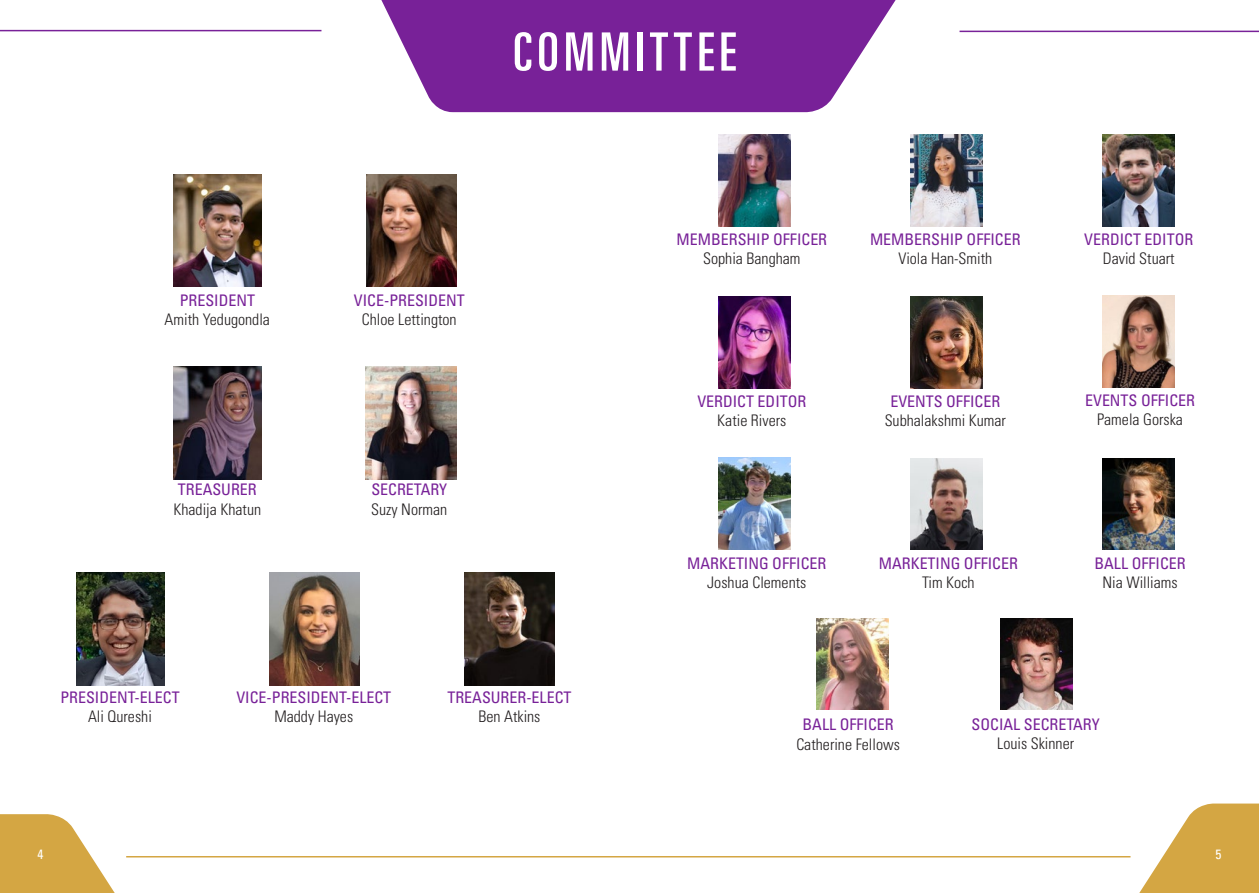
<style>
.page{position:relative;width:1259px;height:893px;background:#fff}
.page>*{position:absolute;margin:0;border:0;box-sizing:border-box;transform-origin:0 0}
.t1{font:ultra-condensed 52.95px "Univers LT Std";letter-spacing:.1em;color:#fff}
.t2{font:condensed 15.9px "Univers LT Std";color:#782198}
.t3{font:300 condensed 15.9px "Univers LT Std";color:#231f20}
.t4{font:condensed 13.5px "Univers LT Std";color:#fff}
</style>
<div class="page">
<svg style="left:0;top:814px;width:340px;height:79px"></svg>
<img style="left:77px;top:572px;width:88px;height:113px">
<img style="left:269px;top:572px;width:91px;height:113px">
<img style="left:464px;top:572px;width:91px;height:113px">
<img style="left:173px;top:174px;width:88px;height:113px">
<img style="left:366px;top:174px;width:90px;height:113px">
<img style="left:173px;top:367px;width:88px;height:112px">
<img style="left:366px;top:367px;width:90px;height:113px">
<hr style="left:126px;top:856px;width:1004px;height:1px;background:#d4a643">
<svg style="left:928px;top:803px;width:331px;height:90px"></svg>
<img style="left:910px;top:458px;width:72px;height:92px">
<img style="left:1103px;top:458px;width:71px;height:92px">
<img style="left:718px;top:296px;width:72px;height:92px">
<img style="left:1103px;top:295px;width:71px;height:92px">
<img style="left:910px;top:296px;width:72px;height:92px">
<img style="left:718px;top:457px;width:72px;height:92px">
<img style="left:718px;top:135px;width:72px;height:92px">
<img style="left:910px;top:135px;width:72px;height:92px">
<img style="left:1103px;top:135px;width:71px;height:92px">
<img style="left:1000px;top:618px;width:72px;height:92px">
<img style="left:816px;top:618px;width:72px;height:92px">
<hr style="left:959px;top:31px;width:300px;height:1px;background:#782198">
<hr style="left:0;top:30px;width:321px;height:1px;background:#782198">
<svg style="left:228px;top:0;width:873px;height:112px;fill:#782198"></svg>
<h1 class="t1" style="left:513px;top:22px;width:224px">COMMITTEE</h1>
<p class="t2" style="left:180px;top:290px;width:77px">PRESIDENT</p>
<p class="t3" style="left:165px;top:310px;width:107px">Amith Yedugondla</p>
<p class="t2" style="left:178px;top:480px;width:80px">TREASURER</p>
<p class="t3" style="left:173px;top:499px;width:89px">Khadija Khatun</p>
<p class="t2" style="left:354px;top:290px;width:112px">VICE-PRESIDENT</p>
<p class="t3" style="left:362px;top:310px;width:96px">Chloe Lettington</p>
<p class="t2" style="left:371px;top:480px;width:77px">SECRETARY</p>
<p class="t3" style="left:371px;top:499px;width:78px">Suzy Norman</p>
<p class="t2" style="left:60px;top:687px;width:121px">PRESIDENT-ELECT</p>
<p class="t3" style="left:88px;top:707px;width:65px">Ali Qureshi</p>
<p class="t4" style="left:37px;top:846px;width:7px">4</p>
<p class="t2" style="left:236px;top:687px;width:156px">VICE-PRESIDENT-ELECT</p>
<p class="t3" style="left:274px;top:707px;width:80px">Maddy Hayes</p>
<p class="t2" style="left:447px;top:687px;width:126px">TREASURER-ELECT</p>
<p class="t3" style="left:478px;top:707px;width:63px">Ben Atkins</p>
<p class="t2" style="left:676px;top:230px;width:152px">MEMBERSHIP OFFICER</p>
<p class="t3" style="left:703px;top:249px;width:99px">Sophia Bangham</p>
<p class="t2" style="left:870px;top:230px;width:152px">MEMBERSHIP OFFICER</p>
<p class="t3" style="left:898px;top:249px;width:95px">Viola Han-Smith</p>
<p class="t2" style="left:697px;top:391px;width:110px">VERDICT EDITOR</p>
<p class="t3" style="left:717px;top:411px;width:71px">Katie Rivers</p>
<p class="t2" style="left:890px;top:391px;width:111px">EVENTS OFFICER</p>
<p class="t3" style="left:884px;top:411px;width:123px">Subhalakshmi Kumar</p>
<p class="t2" style="left:1084px;top:230px;width:110px">VERDICT EDITOR</p>
<p class="t3" style="left:1103px;top:249px;width:73px">David Stuart</p>
<p class="t2" style="left:1085px;top:390px;width:111px">EVENTS OFFICER</p>
<p class="t3" style="left:1097px;top:410px;width:87px">Pamela Gorska</p>
<p class="t2" style="left:687px;top:553px;width:141px">MARKETING OFFICER</p>
<p class="t3" style="left:707px;top:573px;width:101px">Joshua Clements</p>
<p class="t2" style="left:879px;top:553px;width:141px">MARKETING OFFICER</p>
<p class="t3" style="left:922px;top:573px;width:54px">Tim Koch</p>
<p class="t2" style="left:1094px;top:553px;width:93px">BALL OFFICER</p>
<p class="t3" style="left:1102px;top:573px;width:77px">Nia Williams</p>
<p class="t2" style="left:802px;top:715px;width:93px">BALL OFFICER</p>
<p class="t3" style="left:796px;top:734px;width:105px">Catherine Fellows</p>
<p class="t2" style="left:971px;top:714px;width:130px">SOCIAL SECRETARY</p>
<p class="t3" style="left:997px;top:734px;width:79px">Louis Skinner</p>
<p class="t4" style="left:1215px;top:846px;width:7px">5</p>
</div>
